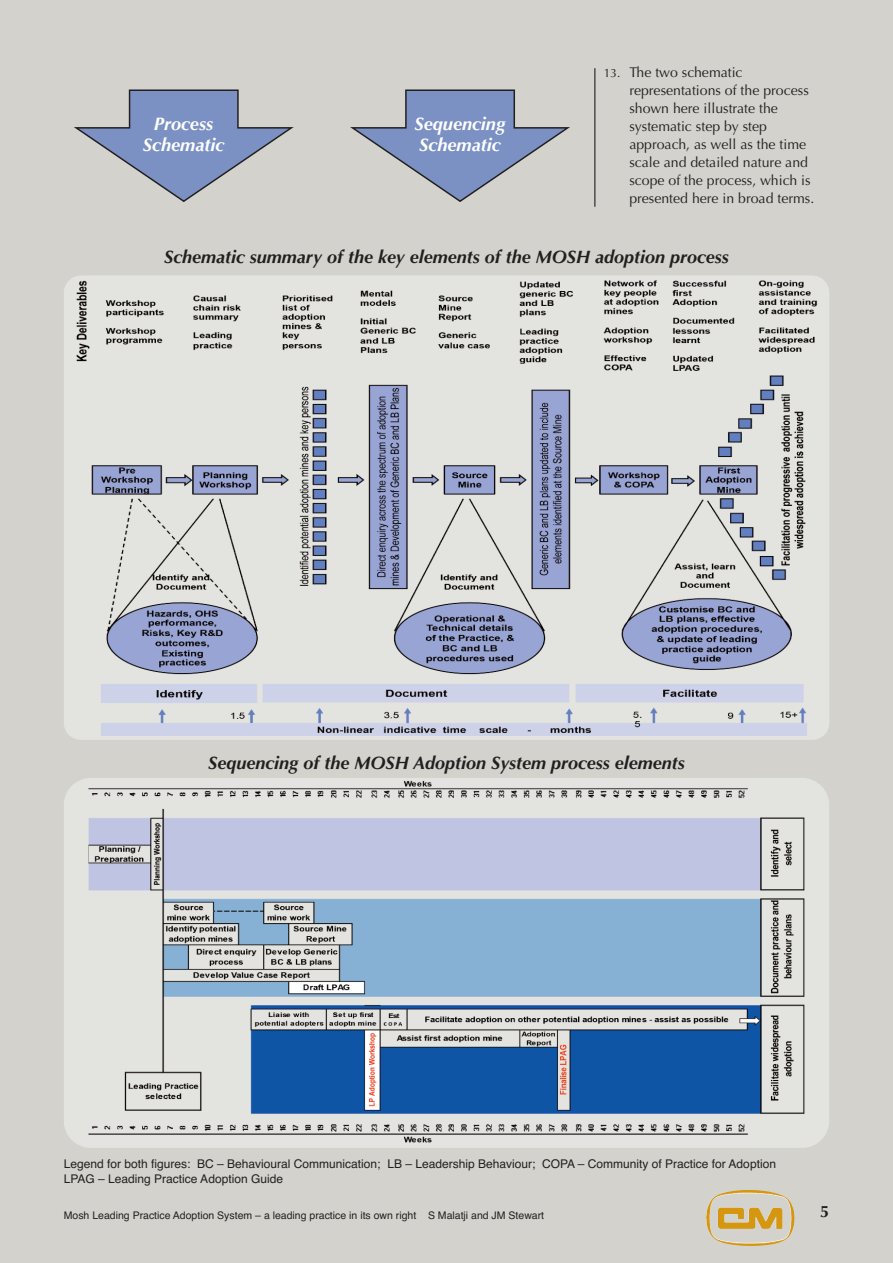
<style>
.page{position:relative;width:893px;height:1263px;background:#d3d2cd}
.page>*{position:absolute;margin:0;border:0;box-sizing:border-box;transform-origin:0 0}
.t1{font:italic 700 18.15px/21.8px "Optima LT Std";color:#fff;text-align:center}
.t2{font:italic 700 18px "Optima LT Std";color:#231f20}
.t3{font:700 16.5px "Optima LT Std";color:#231f20}
.t4{font:14.1px/18px "Optima LT Std";color:#231f20}
.t5{font:12px/14.4px "Helvetica";color:#231f20}
.t6{font:10.5px "Helvetica";color:#231f20}
.s1{font-size:12px}
</style>
<div class="page">
<div style="left:64px;top:778px;width:765px;height:370px;background:#e3e3df;border-radius:27px"></div>
<img style="left:88px;top:780px;width:717px;height:363px">
<img style="left:72px;top:276px;width:757px;height:460px">
<img style="left:710px;top:1202px;width:81px;height:41px">
<hr style="left:594px;top:68px;width:1px;height:139px;background:#231f20">
<svg style="left:74px;top:89px;width:220px;height:113px"></svg>
<svg style="left:350px;top:89px;width:220px;height:113px"></svg>
<p class="t1" style="left:143px;top:114px;width:83px">Process<br>Schematic</p>
<p class="t1" style="left:414px;top:114px;width:93px;text-align:left">Sequencing<br>Schematic</p>
<p class="t4" style="left:629px;top:65px;width:186px;text-indent:-26px"><span class="s1">13.</span> The two schematic representations of the process shown here illustrate the systematic step by step approach, as well as the time scale and detailed nature and scope of the process, which is presented here in broad terms.</p>
<p class="t2" style="left:164px;top:250px;width:566px">Schematic summary of the key elements of the MOSH adoption process</p>
<p class="t2" style="left:208px;top:755px;width:478px">Sequencing of the MOSH Adoption System process elements</p>
<p class="t5" style="left:64px;top:1157px;width:714px">Legend for both figures: BC – Behavioural Communication; LB – Leadership Behaviour; COPA – Community of Practice for Adoption<br>LPAG – Leading Practice Adoption Guide</p>
<p class="t6" style="left:64px;top:1209px;width:482px">Mosh Leading Practice Adoption System – a leading practice in its own right S Malatji and JM Stewart</p>
<p class="t3" style="left:820px;top:1205px;width:11px">5</p>
</div>
